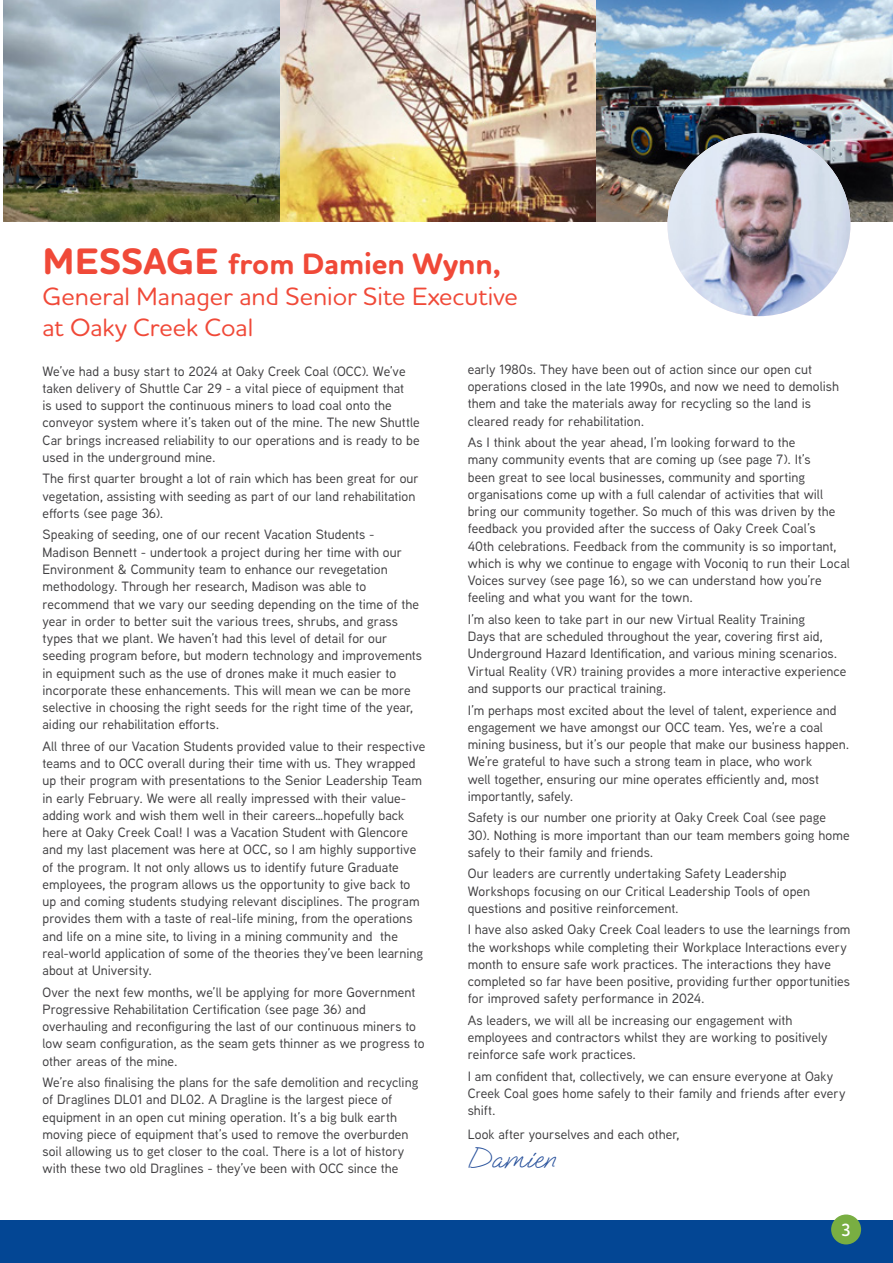
<style>
.page{position:relative;width:893px;height:1263px;background:#fff}
.page>*{position:absolute;margin:0;border:0;box-sizing:border-box;transform-origin:0 0}
.t1{font:700 30px "Houschka Rounded";color:#f04938}
.t2{font:28.5px "Oooh Baby";letter-spacing:.015em;color:#29529c}
.t3{font:500 25.5px/30.6px "Houschka Rounded";color:#f04938}
.t4{font:600 18px "Houschka Rounded";color:#fff}
.t5{font:500 13.5px/17.2px "Aaux Next";letter-spacing:.005em;color:#414042}
.s1{font-size:37.5px}
</style>
<div class="page">
<img style="left:280px;top:0;width:316px;height:222px">
<img style="left:596px;top:0;width:297px;height:222px">
<img style="left:667px;top:133px;width:183px;height:183px;border-radius:91px">
<img style="left:4px;top:0;width:276px;height:222px">
<div style="left:0;top:1220px;width:893px;height:43px;background:#034694"></div>
<div style="left:831px;top:1214px;width:30px;height:30px;background:#79ae42;border-radius:50%"></div>
<h1 class="t1" style="left:43px;top:245px;width:460px"><span class="s1">MESSAGE</span> from Damien Wynn,</h1>
<h3 class="t3" style="left:43px;top:280px;width:477px">General Manager and Senior Site Executive at Oaky Creek Coal</h3>
<p class="t5" style="left:43px;top:362px;width:379px">We’ve had a busy start to 2024 at Oaky Creek Coal (OCC). We’ve taken delivery of Shuttle Car 29 - a vital piece of equipment that<br>is used to support the continuous miners to load coal onto the conveyor system where it’s taken out of the mine. The new Shuttle Car brings increased reliability to our operations and is ready to be used in the underground mine.</p>
<p class="t5" style="left:43px;top:470px;width:378px">The first quarter brought a lot of rain which has been great for our vegetation, assisting with seeding as part of our land rehabilitation efforts (see page 36).</p>
<p class="t5" style="left:43px;top:526px;width:381px">Speaking of seeding, one of our recent Vacation Students - Madison Bennett - undertook a project during her time with our Environment &amp; Community team to enhance our revegetation methodology. Through her research, Madison was able to recommend that we vary our seeding depending on the time of the year in order to better suit the various trees, shrubs, and grass types that we plant. We haven’t had this level of detail for our seeding program before, but modern technology and improvements in equipment such as the use of drones make it much easier to incorporate these enhancements. This will mean we can be more selective in choosing the right seeds for the right time of the year, aiding our rehabilitation efforts.</p>
<p class="t5" style="left:43px;top:737px;width:384px">All three of our Vacation Students provided value to their respective teams and to OCC overall during their time with us. They wrapped up their program with presentations to the Senior Leadership Team in early February. We were all really impressed with their value&shy;adding work and wish them well in their careers…hopefully back here at Oaky Creek Coal! I was a Vacation Student with Glencore and my last placement was here at OCC, so I am highly supportive of the program. It not only allows us to identify future Graduate employees, the program allows us the opportunity to give back to up and coming students studying relevant disciplines. The program provides them with a taste of real-life mining, from the operations and life on a mine site, to living in a mining community and the real-world application of some of the theories they’ve been learning about at University.</p>
<p class="t5" style="left:43px;top:983px;width:383px">Over the next few months, we’ll be applying for more Government Progressive Rehabilitation Certification (see page 36) and overhauling and reconfiguring the last of our continuous miners to low seam configuration, as the seam gets thinner as we progress to other areas of the mine.</p>
<p class="t5" style="left:43px;top:1073px;width:377px">We’re also finalising the plans for the safe demolition and recycling of Draglines DL01 and DL02. A Dragline is the largest piece of equipment in an open cut mining operation. It’s a big bulk earth moving piece of equipment that’s used to remove the overburden soil allowing us to get closer to the coal. There is a lot of history with these two old Draglines - they’ve been with OCC since the</p>
<p class="t5" style="left:468px;top:360px;width:373px">early 1980s. They have been out of action since our open cut operations closed in the late 1990s, and now we need to demolish them and take the materials away for recycling so the land is cleared ready for rehabilitation.</p>
<p class="t5" style="left:468px;top:433px;width:384px">As I think about the year ahead, I’m looking forward to the<br>many community events that are coming up (see page 7). It’s<br>been great to see local businesses, community and sporting organisations come up with a full calendar of activities that will bring our community together. So much of this was driven by the feedback you provided after the success of Oaky Creek Coal’s<br>40th celebrations. Feedback from the community is so important, which is why we continue to engage with Voconiq to run their Local Voices survey (see page 16), so we can understand how you’re feeling and what you want for the town.</p>
<p class="t5" style="left:468px;top:610px;width:380px">I’m also keen to take part in our new Virtual Reality Training<br>Days that are scheduled throughout the year, covering first aid, Underground Hazard Identification, and various mining scenarios.<br>Virtual Reality (VR) training provides a more interactive experience and supports our practical training.</p>
<p class="t5" style="left:468px;top:701px;width:383px">I’m perhaps most excited about the level of talent, experience and engagement we have amongst our OCC team. Yes, we’re a coal mining business, but it’s our people that make our business happen.<br>We’re grateful to have such a strong team in place, who work<br>well together, ensuring our mine operates efficiently and, most importantly, safely.</p>
<p class="t5" style="left:468px;top:808px;width:383px">Safety is our number one priority at Oaky Creek Coal (see page<br>30). Nothing is more important than our team members going home safely to their family and friends.</p>
<p class="t5" style="left:468px;top:864px;width:344px">Our leaders are currently undertaking Safety Leadership<br>Workshops focusing on our Critical Leadership Tools of open questions and positive reinforcement.</p>
<p class="t5" style="left:468px;top:920px;width:384px">I have also asked Oaky Creek Coal leaders to use the learnings from the workshops while completing their Workplace Interactions every month to ensure safe work practices. The interactions they have completed so far have been positive, providing further opportunities for improved safety performance in 2024.</p>
<p class="t5" style="left:468px;top:1011px;width:361px">As leaders, we will all be increasing our engagement with employees and contractors whilst they are working to positively reinforce safe work practices.</p>
<p class="t5" style="left:468px;top:1067px;width:379px">I am confident that, collectively, we can ensure everyone at Oaky<br>Creek Coal goes home safely to their family and friends after every shift.</p>
<p class="t5" style="left:468px;top:1125px;width:213px">Look after yourselves and each other,</p>
<h2 class="t2" style="left:468px;top:1139px;width:89px">Damien</h2>
<h3 class="t4" style="left:841px;top:1218px;width:12px">3</h3>
</div>
